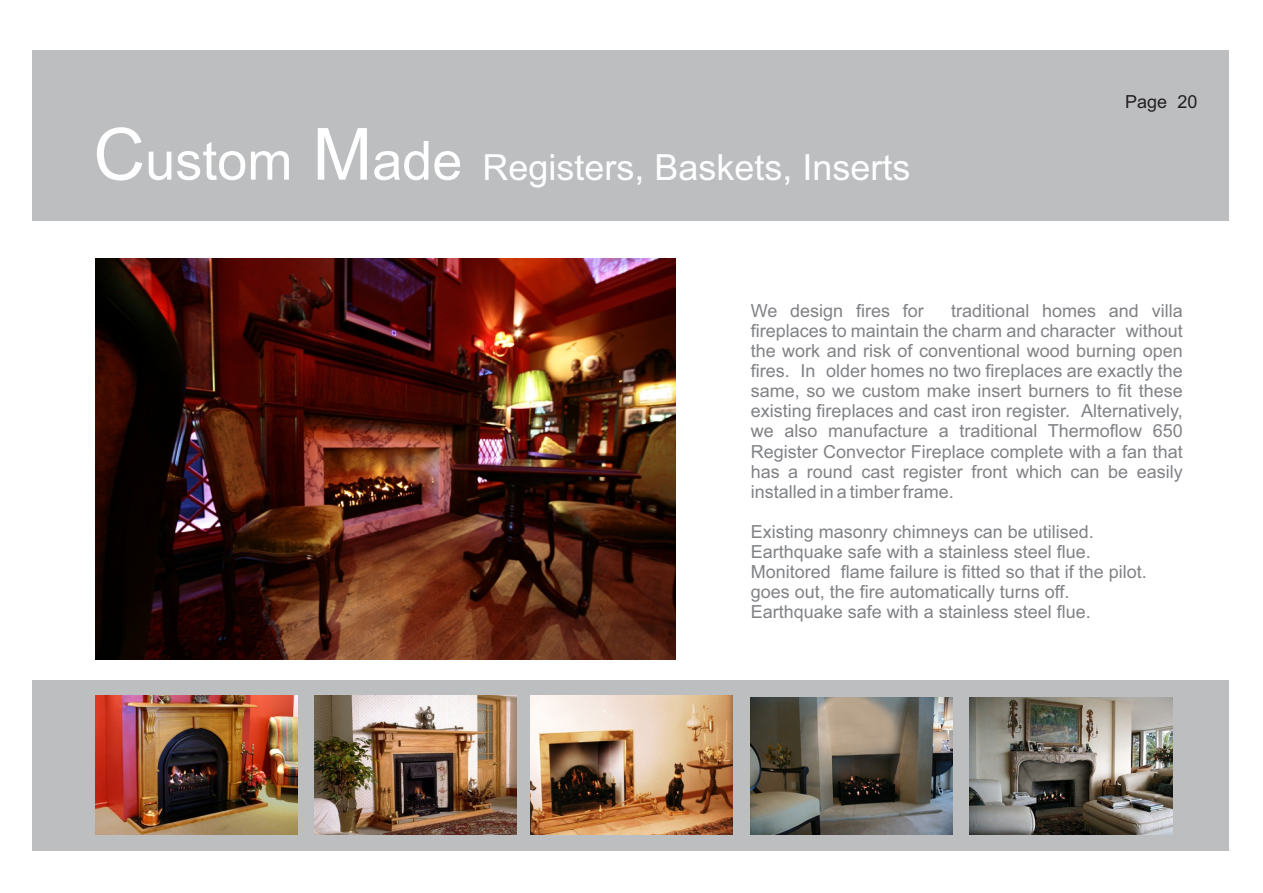
<style>
.page{position:relative;width:1263px;height:893px;background:#fff}
.page>*{position:absolute;margin:0;border:0;box-sizing:border-box;transform-origin:0 0}
.t1{font:36px "Arial";color:#fff}
.t2{font:18px/20.1px "Arial";color:#808285;text-align:justify}
.t3{font:18px "Arial";color:#231f20}
.s1{font-size:72px}
.s2{font-size:54px}
</style>
<div class="page">
<div style="left:32px;top:680px;width:1197px;height:170px;background:#bcbec0"></div>
<div style="left:32px;top:50px;width:1197px;height:171px;background:#bcbec0"></div>
<img style="left:970px;top:697px;width:203px;height:138px">
<img style="left:315px;top:696px;width:202px;height:139px">
<img style="left:531px;top:695px;width:202px;height:140px">
<img style="left:751px;top:697px;width:202px;height:138px">
<img style="left:95px;top:695px;width:203px;height:139px">
<img style="left:95px;top:259px;width:580px;height:400px">
<h1 class="t1" style="left:93px;top:153px;width:819px"><span class="s1">C</span><span class="s2">ustom</span> <span class="s1">M</span><span class="s2">ade</span> Registers, Baskets, Inserts</h1>
<p class="t3" style="left:1125px;top:95px;width:74px">Page 20</p>
<p class="t2" style="left:751px;top:302px;width:175px">We design fires for</p>
<p class="t2" style="left:751px;top:302px;width:433px;text-indent:201px">traditional homes and villa fireplaces to maintain the charm and character without the work and risk of conventional wood burning open fires. In older homes no two fireplaces are exactly the same, so we custom make insert burners to fit these existing fireplaces and cast iron register. Alternatively, we also manufacture a traditional Thermoflow 650<br>Register Convector Fireplace complete with a fan that has a round cast register front which can be easily installed in a timber frame.</p>
<p class="t2" style="left:751px;top:523px;width:398px;text-align:left">Existing masonry chimneys can be utilised.<br>Earthquake safe with a stainless steel flue.<br>Monitored flame failure is fitted so that if the pilot. goes out, the fire automatically turns off.<br>Earthquake safe with a stainless steel flue.</p>
</div>
